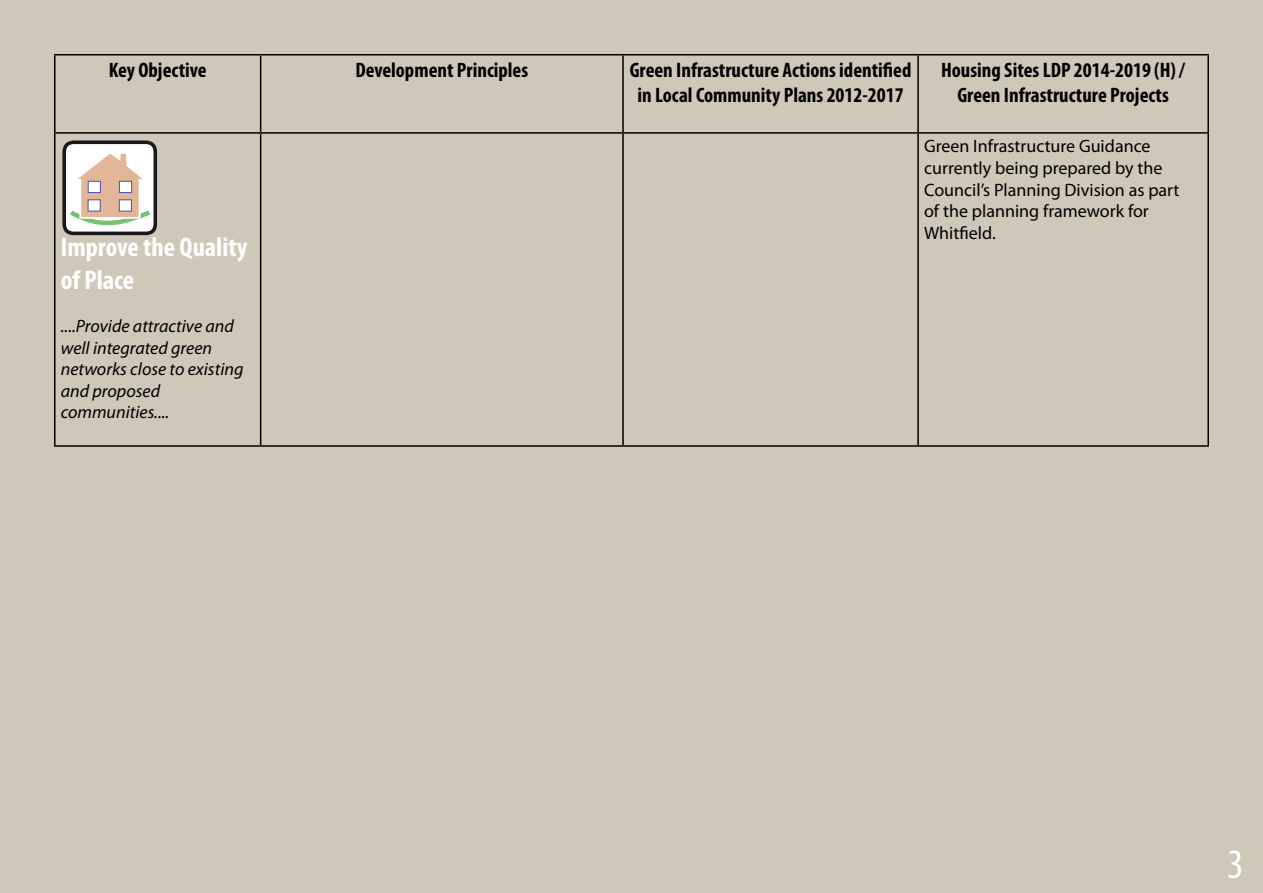
<style>
.page{position:relative;width:1263px;height:893px;background:#cfc8b9}
.page>*{position:absolute;margin:0;border:0;box-sizing:border-box;transform-origin:0 0}
.t1{font:condensed 42px "Myriad Pro";color:#fff}
.t2{font:700 condensed 27px/32.4px "Myriad Pro";color:#fff}
.t3{font:700 condensed 21px/25.2px "Myriad Pro";color:#000;text-align:center}
.t4{font:18px/21.6px "Myriad Pro";color:#000}
.t5{font:italic 18px/21.6px "Myriad Pro";color:#000}
</style>
<div class="page">
<hr style="left:54px;top:54px;width:207px;height:2px;background:#000">
<hr style="left:54px;top:56px;width:2px;height:76px;background:#000">
<hr style="left:261px;top:54px;width:362px;height:2px;background:#000">
<hr style="left:260px;top:56px;width:1px;height:76px;background:#000">
<hr style="left:623px;top:54px;width:295px;height:2px;background:#000">
<hr style="left:622px;top:56px;width:2px;height:76px;background:#000">
<hr style="left:918px;top:54px;width:291px;height:2px;background:#000">
<hr style="left:917px;top:56px;width:2px;height:76px;background:#000">
<hr style="left:1207px;top:56px;width:2px;height:76px;background:#000">
<hr style="left:54px;top:132px;width:207px;height:2px;background:#000">
<hr style="left:54px;top:134px;width:2px;height:311px;background:#000">
<hr style="left:261px;top:132px;width:362px;height:2px;background:#000">
<hr style="left:260px;top:134px;width:1px;height:311px;background:#000">
<hr style="left:623px;top:132px;width:295px;height:2px;background:#000">
<hr style="left:622px;top:134px;width:2px;height:311px;background:#000">
<hr style="left:918px;top:132px;width:291px;height:2px;background:#000">
<hr style="left:917px;top:134px;width:2px;height:311px;background:#000">
<hr style="left:1207px;top:134px;width:2px;height:311px;background:#000">
<hr style="left:54px;top:445px;width:207px;height:2px;background:#000">
<hr style="left:261px;top:445px;width:362px;height:2px;background:#000">
<hr style="left:623px;top:445px;width:295px;height:2px;background:#000">
<hr style="left:918px;top:445px;width:291px;height:2px;background:#000">
<div style="left:64px;top:142px;width:91px;height:91px;background:#fff;border-radius:10px"></div>
<div style="left:62px;top:140px;width:95px;height:95px;border:4px solid #1b181c;border-radius:10px"></div>
<svg style="left:65px;top:150px;width:90px;height:81px"></svg>
<div style="left:88px;top:181px;width:13px;height:12px;background:#fff;border:1px solid #4f52a3"></div>
<div style="left:119px;top:181px;width:13px;height:12px;background:#fff;border:1px solid #4f52a3"></div>
<div style="left:88px;top:199px;width:13px;height:13px;background:#fff;border:1px solid #4f52a3"></div>
<div style="left:119px;top:199px;width:13px;height:13px;background:#fff;border:1px solid #4f52a3"></div>
<p class="t3" style="left:109px;top:56px;width:99px">Key Objective</p>
<p class="t3" style="left:355px;top:56px;width:174px">Development Principles</p>
<p class="t3" style="left:630px;top:56px;width:283px">Green Infrastructure Actions identified in Local Community Plans 2012-2017</p>
<p class="t3" style="left:941px;top:56px;width:245px">Housing Sites LDP 2014-2019 (H) /<br>Green Infrastructure Projects</p>
<p class="t2" style="left:61px;top:231px;width:188px">Improve the Quality of Place</p>
<p class="t5" style="left:61px;top:315px;width:184px">....Provide attractive and well integrated green networks close to existing and proposed communities....</p>
<p class="t4" style="left:924px;top:135px;width:257px">Green Infrastructure Guidance currently being prepared by the<br>Council’s Planning Division as part of the planning framework for<br>Whitfield.</p>
<h1 class="t1" style="left:1227px;top:839px;width:18px">3</h1>
</div>
